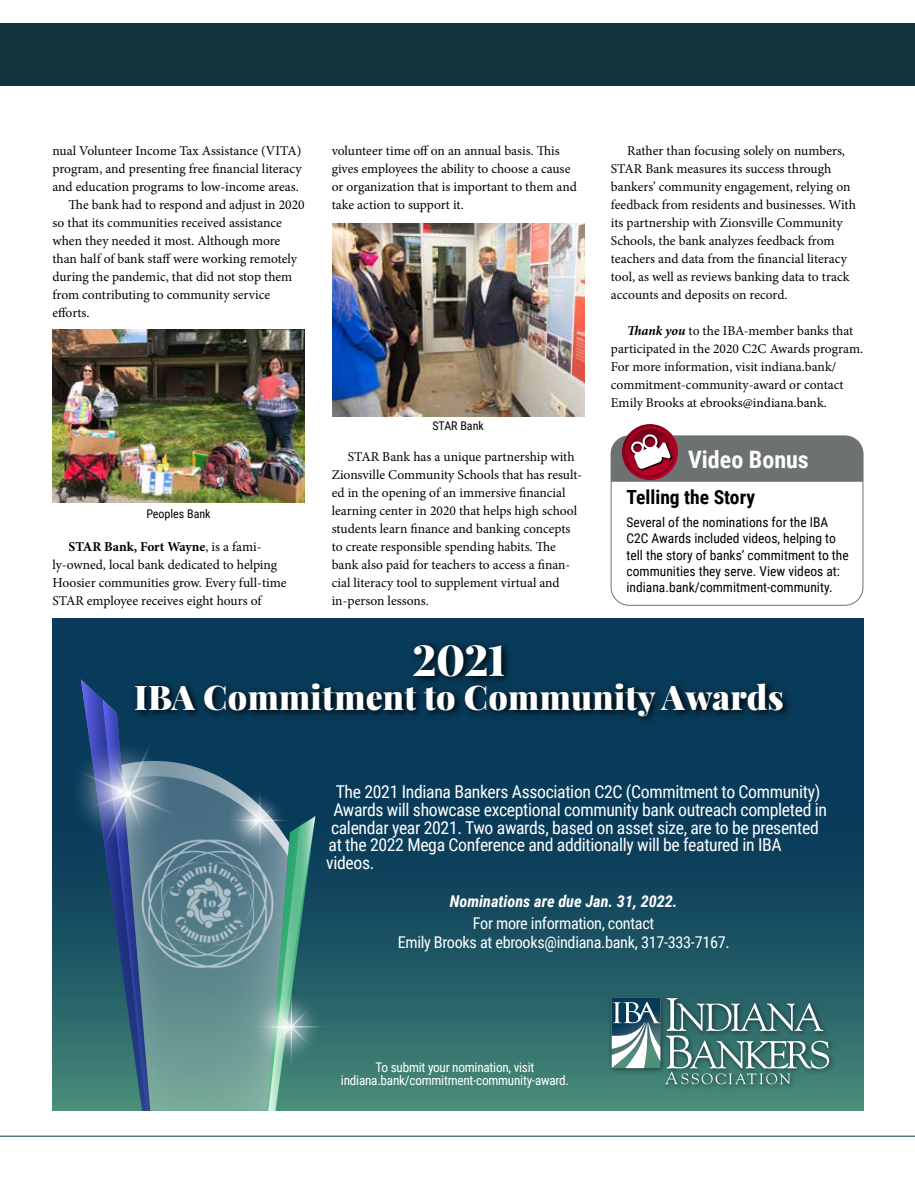
<style>
.page{position:relative;width:915px;height:1184px;background:#fff}
.page>*{position:absolute;margin:0;border:0;box-sizing:border-box;transform-origin:0 0}
.t1{font:900 42.75px "Playfair Display";color:#fff}
.t2{font:900 33.9px "Playfair Display";letter-spacing:.01em;color:#fff}
.t3{font:700 24px "Roboto Condensed";color:#fff}
.t4{font:700 19.5px "Roboto Condensed";color:#000}
.t5{font:17.7px "Roboto Condensed";letter-spacing:-.02em;color:#fff}
.t6{font:16.2px/19.2px "Roboto Condensed";letter-spacing:-.02em;color:#fff;text-align:center}
.t7{font:italic 700 16.2px "Roboto Condensed";color:#fff}
.t8{font:13.5px/18px "Minion Pro";color:#000}
.t9{font:13.5px/16.2px "Roboto Condensed";color:#000}
.t10{font:13.35px/13.4px "Roboto Condensed";letter-spacing:-.02em;color:#fff;text-align:center}
.t11{font:12px "Roboto Condensed";color:#000}
.s1{font-weight:700}
.s2{font-weight:700;font-style:italic}
</style>
<div class="page">
<div style="left:0;top:24px;width:914px;height:62px;background:#11333e"></div>
<img style="left:52px;top:330px;width:252px;height:172px">
<img style="left:332px;top:224px;width:252px;height:193px">
<svg style="left:52px;top:619px;width:811px;height:491px;background:#184f61"></svg>
<svg style="left:67px;top:730px;width:267px;height:380px;background:#40707e"></svg>
<img style="left:60px;top:632px;width:801px;height:98px">
<img style="left:130px;top:825px;width:156px;height:156px">
<img style="left:605px;top:992px;width:232px;height:100px">
<svg style="left:611px;top:998px;width:217px;height:86px;background:#5c8786"></svg>
<div style="left:610px;top:436px;width:252px;height:169px;border:1px solid #6e7171;border-radius:18px"></div>
<svg style="left:621px;top:424px;width:56px;height:56px"></svg>
<svg style="left:626px;top:428px;width:47px;height:47px"></svg>
<svg style="left:610px;top:433px;width:252px;height:49px;background:#827376"></svg>
<hr style="left:0;top:1136px;width:914px;height:1px;background:#11333e">
<p class="t8" style="left:52px;top:142px;width:250px">nual Volunteer Income Tax Assistance (VITA)</p>
<p class="t8" style="left:52px;top:160px;width:251px">program, and presenting free financial literacy</p>
<p class="t8" style="left:52px;top:178px;width:248px">and education programs to low-income areas.</p>
<p class="t8" style="left:69px;top:196px;width:237px">The bank had to respond and adjust in 2020</p>
<p class="t8" style="left:52px;top:214px;width:231px">so that its communities received assistance</p>
<p class="t8" style="left:52px;top:232px;width:229px">when they needed it most. Although more</p>
<p class="t8" style="left:52px;top:250px;width:246px">than half of bank staff were working remotely</p>
<p class="t8" style="left:52px;top:268px;width:241px">during the pandemic, that did not stop them</p>
<p class="t8" style="left:52px;top:286px;width:219px">from contributing to community service</p>
<p class="t8" style="left:52px;top:304px;width:39px">efforts.</p>
<p class="t8" style="left:331px;top:142px;width:246px">volunteer time off on an annual basis. This gives employees the ability to choose a cause or organization that is important to them and take action to support it.</p>
<p class="t11" style="left:146px;top:505px;width:66px">Peoples Bank</p>
<p class="t8" style="left:52px;top:538px;width:235px;text-indent:16px"><span class="s1">STAR Bank, Fort Wayne</span>, is a fami&shy;ly-owned, local bank dedicated to helping Hoosier communities grow. Every full-time STAR employee receives eight hours of</p>
<p class="t11" style="left:432px;top:418px;width:53px">STAR Bank</p>
<p class="t8" style="left:331px;top:448px;width:252px;text-indent:16px">STAR Bank has a unique partnership with Zionsville Community Schools that has result&shy;ed in the opening of an immersive financial learning center in 2020 that helps high school students learn finance and banking concepts to create responsible spending habits. The bank also paid for teachers to access a finan&shy;cial literacy tool to supplement virtual and in-person lessons.</p>
<p class="t8" style="left:610px;top:142px;width:246px;text-indent:16px">Rather than focusing solely on numbers, STAR Bank measures its success through bankers’ community engagement, relying on feedback from residents and businesses. With its partnership with Zionsville Community Schools, the bank analyzes feedback from teachers and data from the financial literacy tool, as well as reviews banking data to track accounts and deposits on record.</p>
<p class="t8" style="left:610px;top:322px;width:254px;text-indent:16px"><span class="s2">Thank you</span> to the IBA-member banks that participated in the 2020 C2C Awards program.<br>For more information, visit indiana.bank/ commitment-community-award or contact Emily Brooks at ebrooks@indiana.bank.</p>
<h3 class="t3" style="left:687px;top:443px;width:122px">Video Bonus</h3>
<h3 class="t4" style="left:626px;top:484px;width:130px">Telling the Story</h3>
<p class="t9" style="left:626px;top:514px;width:224px">Several of the nominations for the IBA C2C Awards included videos, helping to tell the story of banks’ commitment to the communities they serve. View videos at: indiana.bank/commitment-community.</p>
<h1 class="t1" style="left:412px;top:632px;width:94px">2021</h1>
<h2 class="t2" style="left:134px;top:675px;width:651px">IBA Commitment to Community Awards</h2>
<h3 class="t5" style="left:335px;top:779px;width:486px">The 2021 Indiana Bankers Association C2C (Commitment to Community)</h3>
<h3 class="t5" style="left:333px;top:797px;width:495px">Awards will showcase exceptional community bank outreach completed in</h3>
<h3 class="t5" style="left:331px;top:815px;width:489px">calendar year 2021. Two awards, based on asset size, are to be presented</h3>
<h3 class="t5" style="left:328px;top:832px;width:454px">at the 2022 Mega Conference and additionally will be featured in IBA</h3>
<h3 class="t5" style="left:326px;top:850px;width:50px">videos.</h3>
<p class="t7" style="left:449px;top:890px;width:229px">Nominations are due Jan. 31, 2022.</p>
<p class="t6" style="left:397px;top:913px;width:333px">For more information, contact<br>Emily Brooks at ebrooks@indiana.bank, 317-333-7167.</p>
<p class="t10" style="left:341px;top:1059px;width:229px">To submit your nomination, visit indiana.bank/commitment-community-award.</p>
</div>
